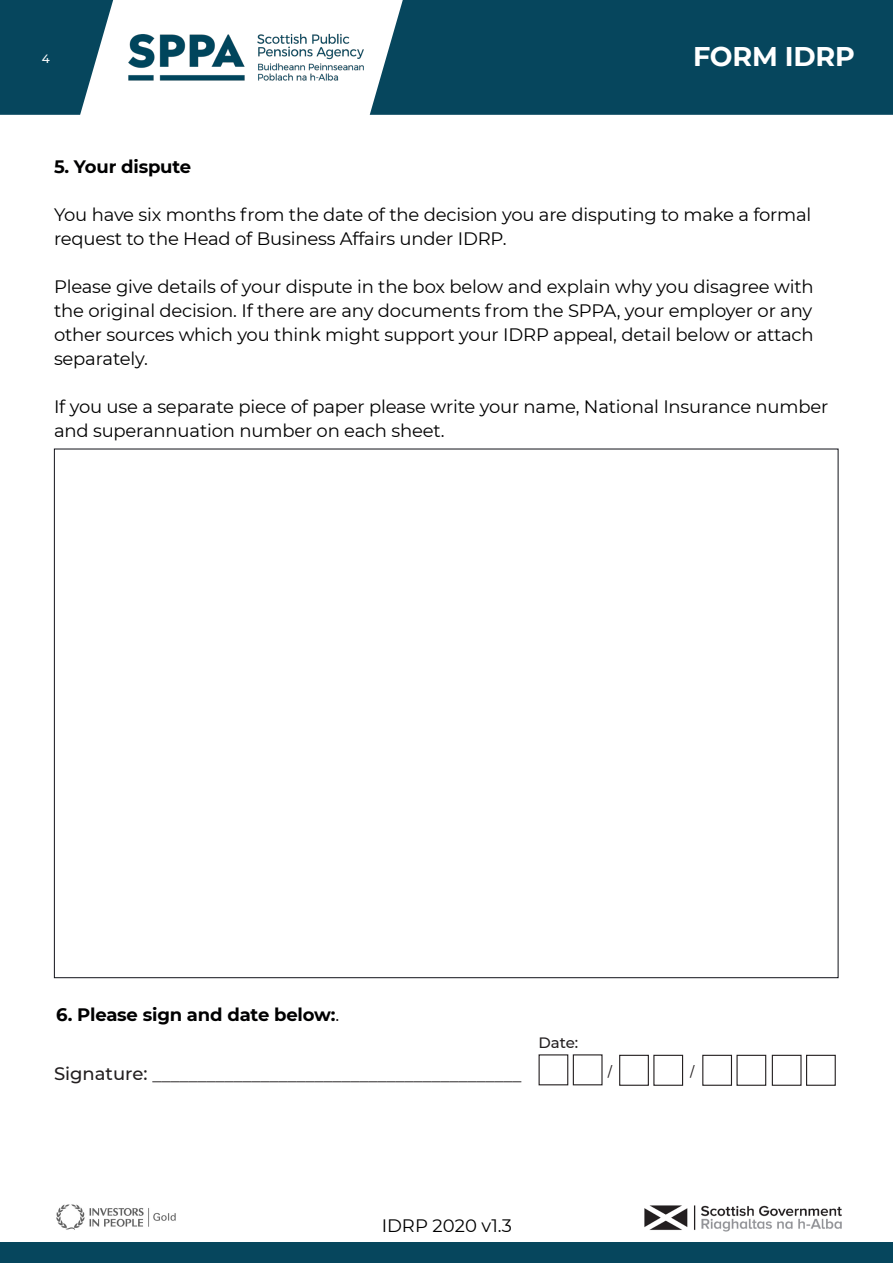
<style>
.page{position:relative;width:893px;height:1263px;background:#fff}
.page>*{position:absolute;margin:0;border:0;box-sizing:border-box;transform-origin:0 0}
.Intro_Paragraph_Styl{font:700 27px "Montserrat";letter-spacing:-.01em;color:#fff}
.Intro_Paragraph_Styl-2{font:18px/24px "Montserrat";letter-spacing:-.01em;color:#000001}
.t1{font:18px "Minion Pro";color:#231f20}
.Intro_Paragraph_Styl-3{font:700 18px "Montserrat";letter-spacing:-.01em;color:#000001}
.t2{font:500 15px "Montserrat";color:#231f20}
.t3{font:500 12px "Montserrat";color:#fff}
.s1{font-weight:400}
.s2{font-family:"Montserrat";font-weight:500}
</style>
<div class="page">
<div style="left:370px;top:0;width:523px;height:115px;background:#06465d"></div>
<svg style="left:0;top:0;width:113px;height:115px;background:#2a6174"></svg>
<div style="left:0;top:1242px;width:893px;height:21px;background:#06465d"></div>
<img style="left:56px;top:1204px;width:120px;height:26px">
<img style="left:644px;top:1205px;width:197px;height:27px">
<img style="left:128px;top:33px;width:236px;height:48px">
<div style="left:702px;top:1055px;width:30px;height:31px;border:1px solid #231f20"></div>
<div style="left:772px;top:1055px;width:29px;height:31px;border:1px solid #231f20"></div>
<div style="left:619px;top:1055px;width:30px;height:31px;border:1px solid #231f20"></div>
<div style="left:736px;top:1055px;width:30px;height:31px;border:1px solid #231f20"></div>
<div style="left:806px;top:1055px;width:30px;height:31px;border:1px solid #231f20"></div>
<div style="left:653px;top:1055px;width:30px;height:31px;border:1px solid #231f20"></div>
<p class="t3" style="left:42px;top:50px;width:10px">4</p>
<p class="Intro_Paragraph_Styl" style="left:693px;top:37px;width:163px">FORM IDRP</p>
<p class="Intro_Paragraph_Styl-3" style="left:54px;top:153px;width:139px">5. Your dispute</p>
<p class="Intro_Paragraph_Styl-2" style="left:54px;top:202px;width:759px">You have six months from the date of the decision you are disputing to make a formal request to the Head of Business Affairs under IDRP.</p>
<p class="Intro_Paragraph_Styl-2" style="left:54px;top:274px;width:761px;text-align:justify">Please give details of your dispute in the box below and explain why you disagree with the original decision. If there are any documents from the SPPA, your employer or any other sources which you think might support your IDRP appeal, detail below or attach separately.</p>
<p class="Intro_Paragraph_Styl-2" style="left:54px;top:394px;width:776px">If you use a separate piece of paper please write your name, National Insurance number and superannuation number on each sheet.</p>
<p class="Intro_Paragraph_Styl-3" style="left:56px;top:1001px;width:284px">6. Please sign and date below:<span class="s1">.</span></p>
<p class="t1" style="left:54px;top:1062px;width:469px"><span class="s2">Signature:</span> _________________________________________</p>
<p class="t2" style="left:538px;top:1032px;width:41px">Date:</p>
<p class="t1" style="left:607px;top:1059px;width:7px">/</p>
<p class="t1" style="left:689px;top:1059px;width:7px">/</p>
<p class="Intro_Paragraph_Styl-2" style="left:382px;top:1213px;width:132px">IDRP 2020 v1.3</p>
</div>
